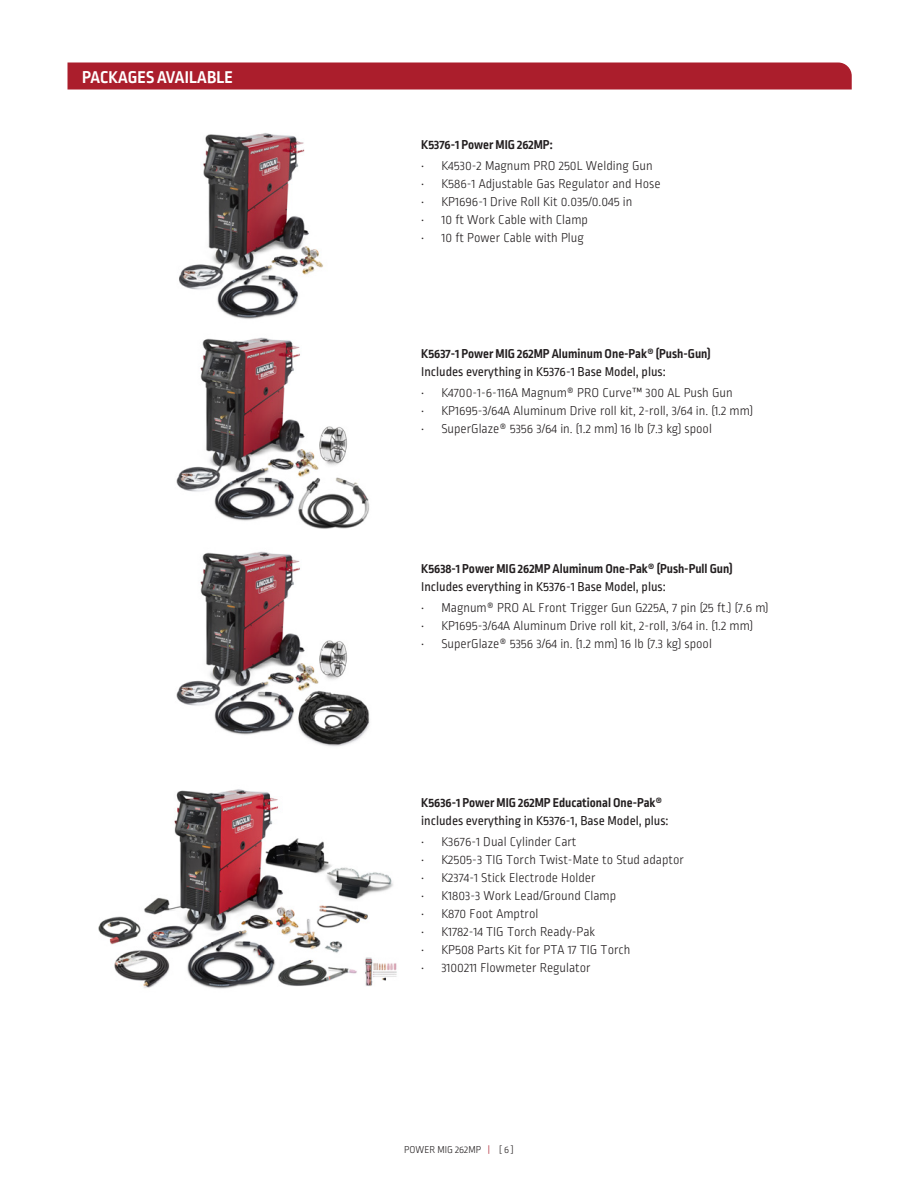
<style>
.page{position:relative;width:918px;height:1188px;background:#fff}
.page>*{position:absolute;margin:0;border:0;box-sizing:border-box;transform-origin:0 0}
.t1{font:700 18px "Ropa Sans Pro";letter-spacing:.01em;color:#fff}
.t2{font:300 13.5px "Ropa Sans Pro";color:#231f20}
.t3{font:700 13.5px "Ropa Sans Pro";color:#231f20}
.t4{font:13.5px "Ropa Sans Pro";color:#231f20}
.t5{font:300 10.5px "Ropa Sans Pro";color:#231f20}
.s1{color:#ab1e2c}
</style>
<div class="page">
<div style="left:68px;top:63px;width:784px;height:27px;background:#ab1e2c"></div>
<img style="left:98px;top:789px;width:299px;height:200px">
<img style="left:179px;top:133px;width:145px;height:186px">
<img style="left:176px;top:337px;width:194px;height:410px">
<h1 class="t1" style="left:82px;top:67px;width:152px">PACKAGES AVAILABLE</h1>
<p class="t3" style="left:421px;top:137px;width:133px">K5376-1 Power MIG 262MP:</p>
<p class="t2" style="left:421px;top:159px;width:233px">• K4530-2 Magnum PRO 250L Welding Gun</p>
<p class="t2" style="left:421px;top:177px;width:241px">• K586-1 Adjustable Gas Regulator and Hose</p>
<p class="t2" style="left:421px;top:195px;width:213px">• KP1696-1 Drive Roll Kit 0.035/0.045 in</p>
<p class="t2" style="left:421px;top:213px;width:168px">• 10 ft Work Cable with Clamp</p>
<p class="t2" style="left:421px;top:231px;width:164px">• 10 ft Power Cable with Plug</p>
<p class="t3" style="left:421px;top:346px;width:291px">K5637-1 Power MIG 262MP Aluminum One-Pak® (Push-Gun)</p>
<p class="t4" style="left:421px;top:365px;width:246px">Includes everything in K5376-1 Base Model, plus:</p>
<p class="t2" style="left:421px;top:386px;width:313px">• K4700-1-6-116A Magnum® PRO Curve™ 300 AL Push Gun</p>
<p class="t2" style="left:421px;top:404px;width:333px">• KP1695-3/64A Aluminum Drive roll kit, 2-roll, 3/64 in. (1.2 mm)</p>
<p class="t2" style="left:421px;top:422px;width:292px">• SuperGlaze® 5356 3/64 in. (1.2 mm) 16 lb (7.3 kg) spool</p>
<p class="t3" style="left:421px;top:561px;width:313px">K5638-1 Power MIG 262MP Aluminum One-Pak® (Push-Pull Gun)</p>
<p class="t4" style="left:421px;top:579px;width:246px">Includes everything in K5376-1 Base Model, plus:</p>
<p class="t2" style="left:421px;top:600px;width:349px">• Magnum® PRO AL Front Trigger Gun G225A, 7 pin (25 ft.) (7.6 m)</p>
<p class="t2" style="left:421px;top:618px;width:333px">• KP1695-3/64A Aluminum Drive roll kit, 2-roll, 3/64 in. (1.2 mm)</p>
<p class="t2" style="left:421px;top:636px;width:292px">• SuperGlaze® 5356 3/64 in. (1.2 mm) 16 lb (7.3 kg) spool</p>
<p class="t3" style="left:421px;top:795px;width:243px">K5636-1 Power MIG 262MP Educational One-Pak®</p>
<p class="t4" style="left:421px;top:813px;width:249px">includes everything in K5376-1, Base Model, plus:</p>
<p class="t2" style="left:421px;top:834px;width:157px">• K3676-1 Dual Cylinder Cart</p>
<p class="t2" style="left:421px;top:852px;width:264px">• K2505-3 TIG Torch Twist-Mate to Stud adaptor</p>
<p class="t2" style="left:421px;top:870px;width:176px">• K2374-1 Stick Electrode Holder</p>
<p class="t2" style="left:421px;top:888px;width:197px">• K1803-3 Work Lead/Ground Clamp</p>
<p class="t2" style="left:421px;top:906px;width:119px">• K870 Foot Amptrol</p>
<p class="t2" style="left:421px;top:924px;width:176px">• K1782-14 TIG Torch Ready-Pak</p>
<p class="t2" style="left:421px;top:942px;width:211px">• KP508 Parts Kit for PTA 17 TIG Torch</p>
<p class="t2" style="left:421px;top:960px;width:171px">• 3100211 Flowmeter Regulator</p>
<p class="t5" style="left:404px;top:1144px;width:111px">POWER MIG 262MP <span class="s1">|</span> [ 6 ]</p>
</div>
